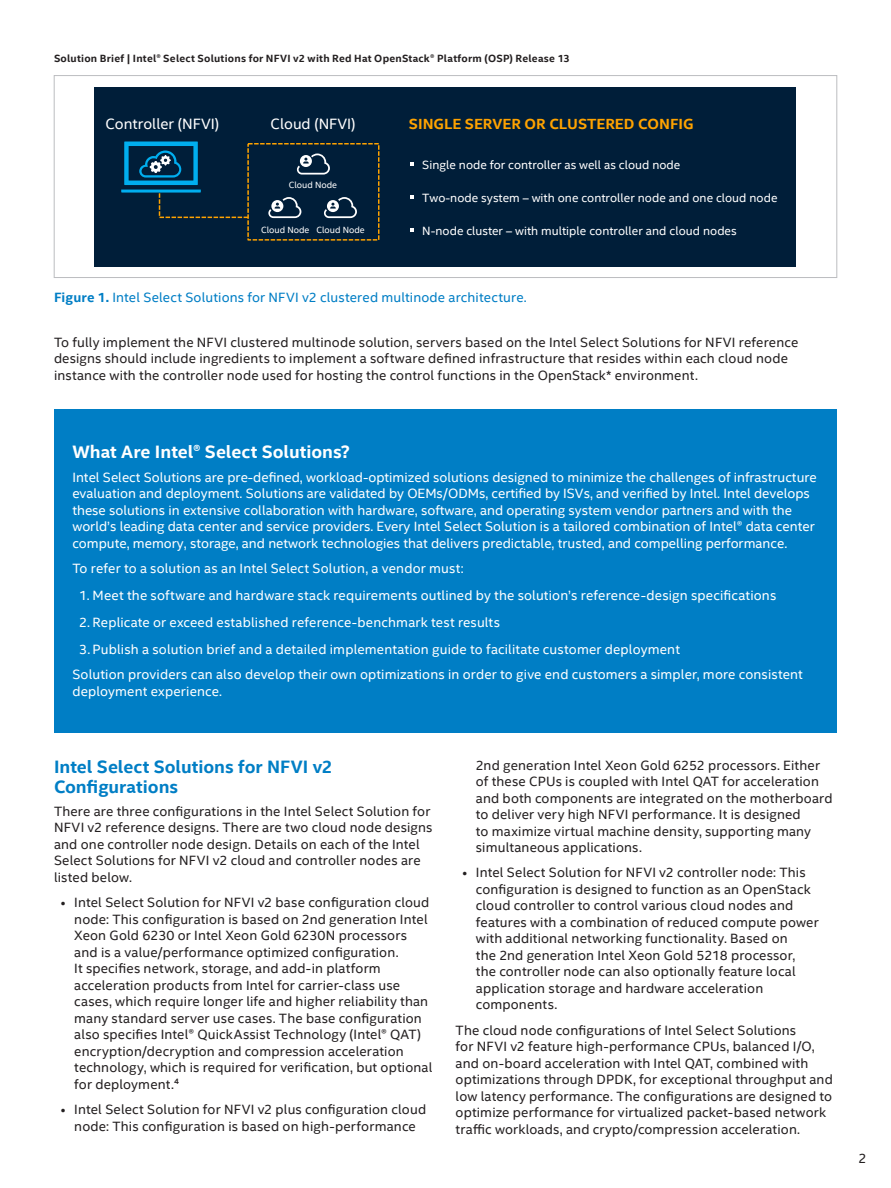
<style>
.page{position:relative;width:891px;height:1188px;background:#fff}
.page>*{position:absolute;margin:0;border:0;box-sizing:border-box;transform-origin:0 0}
.t1{font:700 18px/19.5px "Intel Clear";color:#007ec5}
.t2{font:700 18px "Intel Clear";color:#fff}
.t3{font:15px "Intel Clear";color:#fff}
.t4{font:700 14.7px "Intel Clear";color:#ffa300}
.t5{font:13.5px/16.5px "Intel Clear";letter-spacing:.01em;color:#231f20}
.t6{font:13.5px/16.5px "Intel Clear";color:#fff}
.t7{font:13.5px "Intel Clear";letter-spacing:.01em;color:#007ec5}
.t8{font:12px "Intel Clear";color:#fff}
.t9{font:700 10.5px "Intel Clear";letter-spacing:.02em;color:#231f20}
.t10{font:9px "Intel Clear";letter-spacing:-.005em;color:#fff}
.s1{font-weight:700}
</style>
<div class="page">
<div style="left:54px;top:409px;width:783px;height:324px;background:#007ec5"></div>
<div style="left:94px;top:87px;width:701px;height:180px;background:#001e39"></div>
<div style="left:247px;top:143px;width:133px;height:98px;border:2px dashed #ffa300"></div>
<svg style="left:268px;top:197px;width:33px;height:21px"></svg>
<svg style="left:324px;top:197px;width:33px;height:21px"></svg>
<svg style="left:297px;top:154px;width:33px;height:21px"></svg>
<svg style="left:121px;top:142px;width:129px;height:77px"></svg>
<svg style="left:410px;top:162px;width:3px;height:4px"></svg>
<svg style="left:410px;top:195px;width:3px;height:4px"></svg>
<div style="left:54px;top:75px;width:783px;height:203px;border:1px solid #bcbdc0"></div>
<p class="t9" style="left:54px;top:51px;width:517px">Solution Brief | Intel® Select Solutions for NFVI v2 with Red Hat OpenStack® Platform (OSP) Release 13</p>
<p class="t3" style="left:105px;top:114px;width:115px">Controller (NFVI)</p>
<p class="t3" style="left:270px;top:114px;width:87px">Cloud (NFVI)</p>
<p class="t4" style="left:409px;top:114px;width:286px">SINGLE SERVER OR CLUSTERED CONFIG</p>
<p class="t8" style="left:422px;top:156px;width:259px">Single node for controller as well as cloud node</p>
<p class="t8" style="left:422px;top:189px;width:357px">Two-node system – with one controller node and one cloud node</p>
<p class="t8" style="left:422px;top:222px;width:316px">N-node cluster – with multiple controller and cloud nodes</p>
<p class="t10" style="left:289px;top:179px;width:50px">Cloud Node</p>
<p class="t10" style="left:261px;top:224px;width:105px">Cloud Node Cloud Node</p>
<p class="t7" style="left:54px;top:288px;width:474px"><span class="s1">Figure 1.</span> Intel Select Solutions for NFVI v2 clustered multinode architecture.</p>
<p class="t5" style="left:54px;top:333px;width:746px">To fully implement the NFVI clustered multinode solution, servers based on the Intel Select Solutions for NFVI reference designs should include ingredients to implement a software defined infrastructure that resides within each cloud node instance with the controller node used for hosting the control functions in the OpenStack* environment.</p>
<h1 class="t2" style="left:72px;top:440px;width:279px">What Are Intel® Select Solutions?</h1>
<p class="t6" style="left:72px;top:468px;width:746px">Intel Select Solutions are pre-defined, workload-optimized solutions designed to minimize the challenges of infrastructure evaluation and deployment. Solutions are validated by OEMs/ODMs, certified by ISVs, and verified by Intel. Intel develops these solutions in extensive collaboration with hardware, software, and operating system vendor partners and with the world’s leading data center and service providers. Every Intel Select Solution is a tailored combination of Intel® data center compute, memory, storage, and network technologies that delivers predictable, trusted, and compelling performance.</p>
<p class="t6" style="left:72px;top:560px;width:393px">To refer to a solution as an Intel Select Solution, a vendor must:</p>
<p class="t6" style="left:79px;top:587px;width:699px">1. Meet the software and hardware stack requirements outlined by the solution’s reference-design specifications</p>
<p class="t6" style="left:79px;top:613px;width:422px">2. Replicate or exceed established reference-benchmark test results</p>
<p class="t6" style="left:72px;top:636px;width:732px;line-height:25.3px;text-indent:7px">3. Publish a solution brief and a detailed implementation guide to facilitate customer deployment<br>Solution providers can also develop their own optimizations in order to give end customers a simpler, more consistent</p>
<p class="t6" style="left:72px;top:682px;width:151px">deployment experience.</p>
<h1 class="t1" style="left:54px;top:757px;width:280px">Intel Select Solutions for NFVI v2<br>Configurations</h1>
<p class="t5" style="left:54px;top:802px;width:380px">There are three configurations in the Intel Select Solution for NFVI v2 reference designs. There are two cloud node designs and one controller node design. Details on each of the Intel Select Solutions for NFVI v2 cloud and controller nodes are listed below.</p>
<p class="t5" style="left:74px;top:894px;width:360px;text-indent:-14px">• Intel Select Solution for NFVI v2 base configuration cloud node: This configuration is based on 2nd generation Intel Xeon Gold 6230 or Intel Xeon Gold 6230N processors and is a value/performance optimized configuration.<br>It specifies network, storage, and add-in platform acceleration products from Intel for carrier-class use cases, which require longer life and higher reliability than many standard server use cases. The base configuration also specifies Intel® QuickAssist Technology (Intel® QAT) encryption/decryption and compression acceleration technology, which is required for verification, but optional for deployment.⁴</p>
<p class="t5" style="left:61px;top:1101px;width:367px;text-align:center">• Intel Select Solution for NFVI v2 plus configuration cloud node: This configuration is based on high-performance</p>
<p class="t5" style="left:476px;top:756px;width:358px">2nd generation Intel Xeon Gold 6252 processors. Either of these CPUs is coupled with Intel QAT for acceleration and both components are integrated on the motherboard to deliver very high NFVI performance. It is designed<br>to maximize virtual machine density, supporting many simultaneous applications.</p>
<p class="t5" style="left:476px;top:864px;width:344px;text-indent:-14px">• Intel Select Solution for NFVI v2 controller node: This configuration is designed to function as an OpenStack cloud controller to control various cloud nodes and features with a combination of reduced compute power with additional networking functionality. Based on<br>the 2nd generation Intel Xeon Gold 5218 processor, the controller node can also optionally feature local application storage and hardware acceleration components.</p>
<p class="t5" style="left:456px;top:1021px;width:379px">The cloud node configurations of Intel Select Solutions<br>for NFVI v2 feature high-performance CPUs, balanced I/O, and on-board acceleration with Intel QAT, combined with optimizations through DPDK, for exceptional throughput and low latency performance. The configurations are designed to optimize performance for virtualized packet-based network traffic workloads, and crypto/compression acceleration.</p>
<p class="t5" style="left:858px;top:1150px;width:10px">2</p>
</div>
